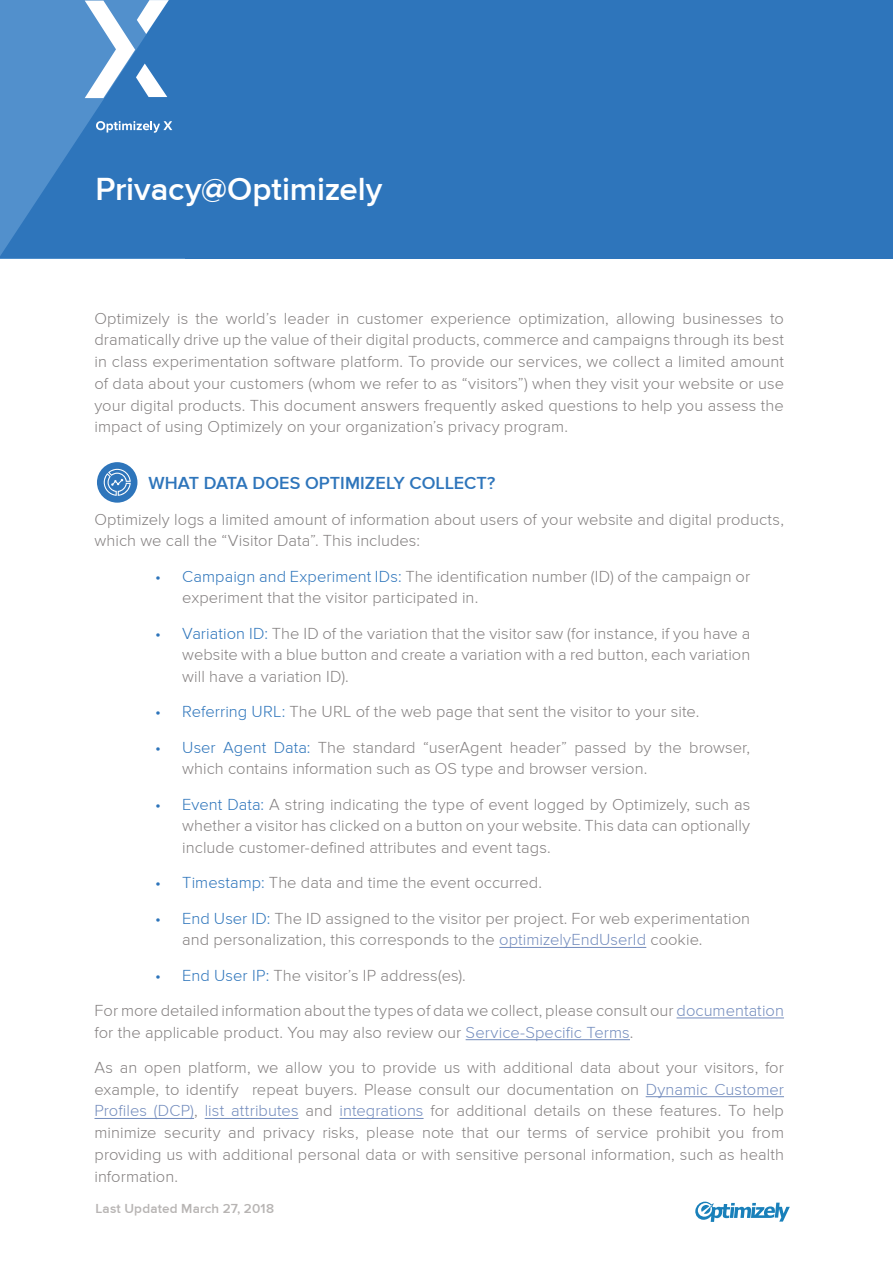
<style>
.page{position:relative;width:893px;height:1263px;background:#fff}
.page>*{position:absolute;margin:0;border:0;box-sizing:border-box;transform-origin:0 0}
.H1__SUBHEAD{font:600 33px "Proxima Nova";letter-spacing:-.005em;color:#fff}
.t1{font:600 18px "Proxima Nova";color:#2e75bb}
.H1__SUBHEAD-2{font:300 16.5px/21.8px "Proxima Nova";letter-spacing:.005em;color:#848080}
.t2{font:600 13.5px "Proxima Nova";letter-spacing:.015em;color:#b7b4b3}
.s1{color:#2e75bb}
.s2{color:#738cbd}
</style>
<div class="page">
<div style="left:44px;top:0;width:849px;height:259px;background:#2e75bb"></div>
<svg style="left:0;top:0;width:104px;height:258px;fill:#5290cc"></svg>
<hr style="left:499px;top:947px;width:147px;height:1px;background:#738cbd">
<hr style="left:676px;top:1018px;width:108px;height:1px;background:#738cbd">
<hr style="left:466px;top:1039px;width:164px;height:1px;background:#738cbd">
<hr style="left:646px;top:1096px;width:138px;height:1px;background:#738cbd">
<hr style="left:94px;top:1118px;width:100px;height:1px;background:#738cbd">
<hr style="left:205px;top:1118px;width:94px;height:1px;background:#738cbd">
<hr style="left:340px;top:1118px;width:84px;height:1px;background:#738cbd">
<svg style="left:96px;top:121px;width:76px;height:12px"></svg>
<svg style="left:695px;top:1201px;width:95px;height:21px"></svg>
<svg style="left:85px;top:0;width:84px;height:98px"></svg>
<div style="left:97px;top:462px;width:40px;height:41px;background:#2e75bb;border-radius:50%"></div>
<svg style="left:104px;top:469px;width:27px;height:27px"></svg>
<p class="H1__SUBHEAD" style="left:95px;top:170px;width:289px">Privacy@Optimizely</p>
<p class="H1__SUBHEAD-2" style="left:94px;top:308px;width:691px;text-align:justify">Optimizely is the world’s leader in customer experience optimization, allowing businesses to dramatically drive up the value of their digital products, commerce and campaigns through its best in class experimentation software platform. To provide our services, we collect a limited amount of data about your customers (whom we refer to as “visitors”) when they visit your website or use your digital products. This document answers frequently asked questions to help you assess the impact of using Optimizely on your organization’s privacy program.</p>
<p class="t1" style="left:148px;top:473px;width:348px">WHAT DATA DOES OPTIMIZELY COLLECT?</p>
<p class="H1__SUBHEAD-2" style="left:94px;top:509px;width:691px">Optimizely logs a limited amount of information about users of your website and digital products, which we call the “Visitor Data”. This includes:</p>
<p class="H1__SUBHEAD-2" style="left:182px;top:566px;width:569px;text-indent:-27px"><span class="s1">• Campaign and Experiment IDs:</span> The identification number (ID) of the campaign or experiment that the visitor participated in.</p>
<p class="H1__SUBHEAD-2" style="left:182px;top:623px;width:570px;text-align:justify;text-indent:-27px"><span class="s1">• Variation ID:</span> The ID of the variation that the visitor saw (for instance, if you have a website with a blue button and create a variation with a red button, each variation will have a variation ID).</p>
<p class="H1__SUBHEAD-2" style="left:155px;top:701px;width:546px"><span class="s1">• Referring URL:</span> The URL of the web page that sent the visitor to your site.</p>
<p class="H1__SUBHEAD-2" style="left:182px;top:737px;width:569px;text-indent:-27px"><span class="s1">• User Agent Data:</span> The standard “userAgent header” passed by the browser, which contains information such as OS type and browser version.</p>
<p class="H1__SUBHEAD-2" style="left:182px;top:794px;width:569px;text-align:justify;text-indent:-27px"><span class="s1">• Event Data:</span> A string indicating the type of event logged by Optimizely, such as whether a visitor has clicked on a button on your website. This data can optionally include customer-defined attributes and event tags.</p>
<p class="H1__SUBHEAD-2" style="left:155px;top:872px;width:388px"><span class="s1">• Timestamp:</span> The data and time the event occurred.</p>
<p class="H1__SUBHEAD-2" style="left:182px;top:908px;width:569px;text-indent:-27px"><span class="s1">• End User ID:</span> The ID assigned to the visitor per project. For web experimentation and personalization, this corresponds to the <span class="s2">optimizelyEndUserId</span> cookie.</p>
<p class="H1__SUBHEAD-2" style="left:155px;top:965px;width:312px"><span class="s1">• End User IP:</span> The visitor’s IP address(es).</p>
<p class="H1__SUBHEAD-2" style="left:94px;top:1000px;width:691px">For more detailed information about the types of data we collect, please consult our <span class="s2">documentation </span>for the applicable product. You may also review our <span class="s2">Service-Specific Terms</span>.</p>
<p class="H1__SUBHEAD-2" style="left:94px;top:1057px;width:691px;text-align:justify">As an open platform, we allow you to provide us with additional data about your visitors, for example, to identify repeat buyers. Please consult our documentation on <span class="s2">Dynamic Customer Profiles (DCP)</span>, <span class="s2">list attributes</span> and <span class="s2">integrations</span> for additional details on these features. To help minimize security and privacy risks, please note that our terms of service prohibit you from providing us with additional personal data or with sensitive personal information, such as health information.</p>
<p class="t2" style="left:95px;top:1200px;width:180px">Last Updated March 27, 2018</p>
</div>
